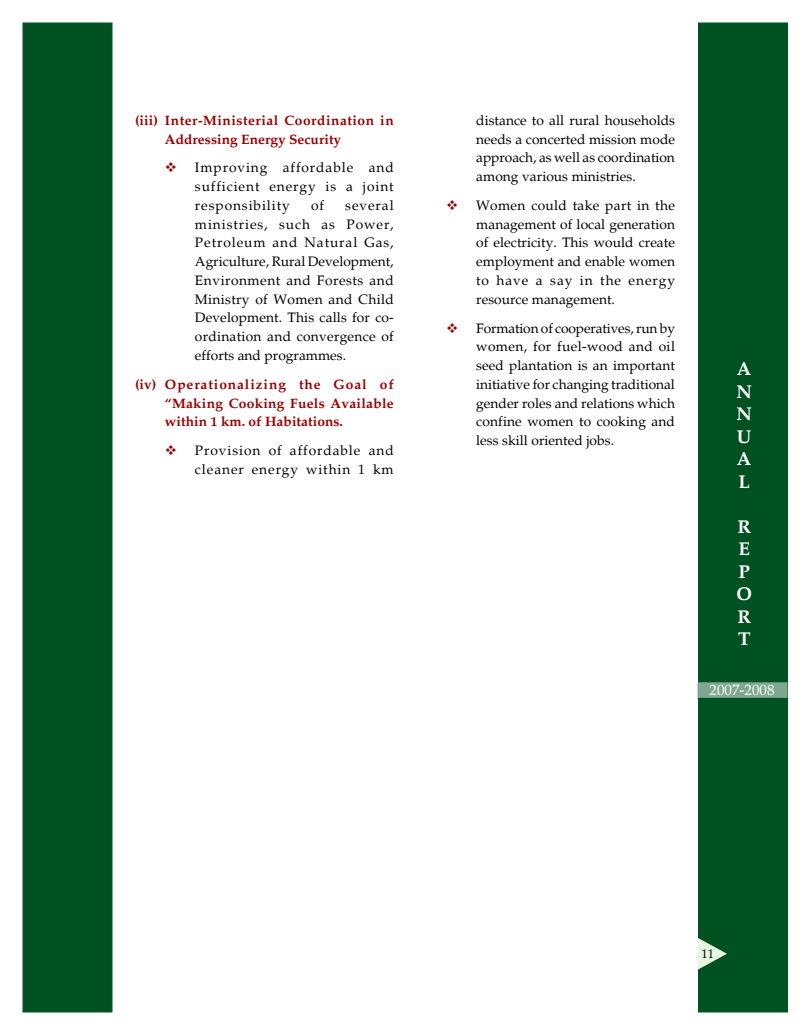
<style>
.page{position:relative;width:810px;height:1035px;background:#fff}
.page>*{position:absolute;margin:0;border:0;box-sizing:border-box;transform-origin:0 0}
.t1{font:700 18.75px/22.5px "Palatino";color:#fff;text-align:justify}
.t2{font:15px "Palatino";color:#fff}
.t3{font:13.75px/18.8px "Palatino";letter-spacing:.01em;color:#000;text-align:justify}
.t4{font:700 13.75px/18.8px "Palatino";letter-spacing:.02em;color:#900}
.t5{font:13.75px/18.8px "Palatino";letter-spacing:.065em;color:#000}
.t6{font:12.5px "Palatino";color:#000}
</style>
<div class="page">
<div style="left:22px;top:22px;width:91px;height:990px;background:#005121;border:1px solid #005121"></div>
<div style="left:698px;top:22px;width:90px;height:990px;background:#005121"></div>
<div style="left:698px;top:682px;width:90px;height:16px;background:#80a890;border:1px solid #80a890"></div>
<svg style="left:698px;top:937px;width:29px;height:34px"></svg>
<p class="t4" style="left:165px;top:111px;width:230px;text-indent:-30px">(iii) Inter-Ministerial Coordination in<br>Addressing Energy Security</p>
<p class="t3" style="left:195px;top:159px;width:200px">Improving affordable and sufficient energy is a joint responsibility</p>
<p class="t3" style="left:311px;top:196px;width:14px">of</p>
<p class="t3" style="left:195px;top:196px;width:200px;text-indent:150px">several ministries, such as Power, Petroleum and Natural Gas, Agriculture, Rural Development, Environment and Forests and Ministry of Women and Child Development. This calls for co&shy;ordination and convergence of efforts and programmes.</p>
<p class="t4" style="left:165px;top:375px;width:230px;text-align:justify;text-indent:-30px">(iv) Operationalizing the Goal of “Making Cooking Fuels Available within 1 km. of Habitations.</p>
<p class="t5" style="left:195px;top:441px;width:200px">Provision of affordable and cleaner energy within 1 km</p>
<p class="t3" style="left:476px;top:111px;width:200px">distance to all rural households needs a concerted mission mode approach, as well as coordination among various ministries.</p>
<p class="t3" style="left:476px;top:196px;width:200px">Women could take part in the management of local generation of electricity. This would create employment and enable women to have a say in the energy resource management.</p>
<p class="t3" style="left:476px;top:319px;width:200px">Formation of cooperatives, run by women, for fuel-wood and oil seed plantation is an important initiative for changing traditional gender roles and relations which confine women to cooking and less skill oriented jobs.</p>
<h1 class="t1" style="left:736px;top:358px;width:17px">A N N U A L</h1>
<h1 class="t1" style="left:736px;top:515px;width:17px">R E P O R T</h1>
<p class="t2" style="left:710px;top:681px;width:66px">2007-2008</p>
<p class="t6" style="left:702px;top:946px;width:14px">11</p>
</div>
